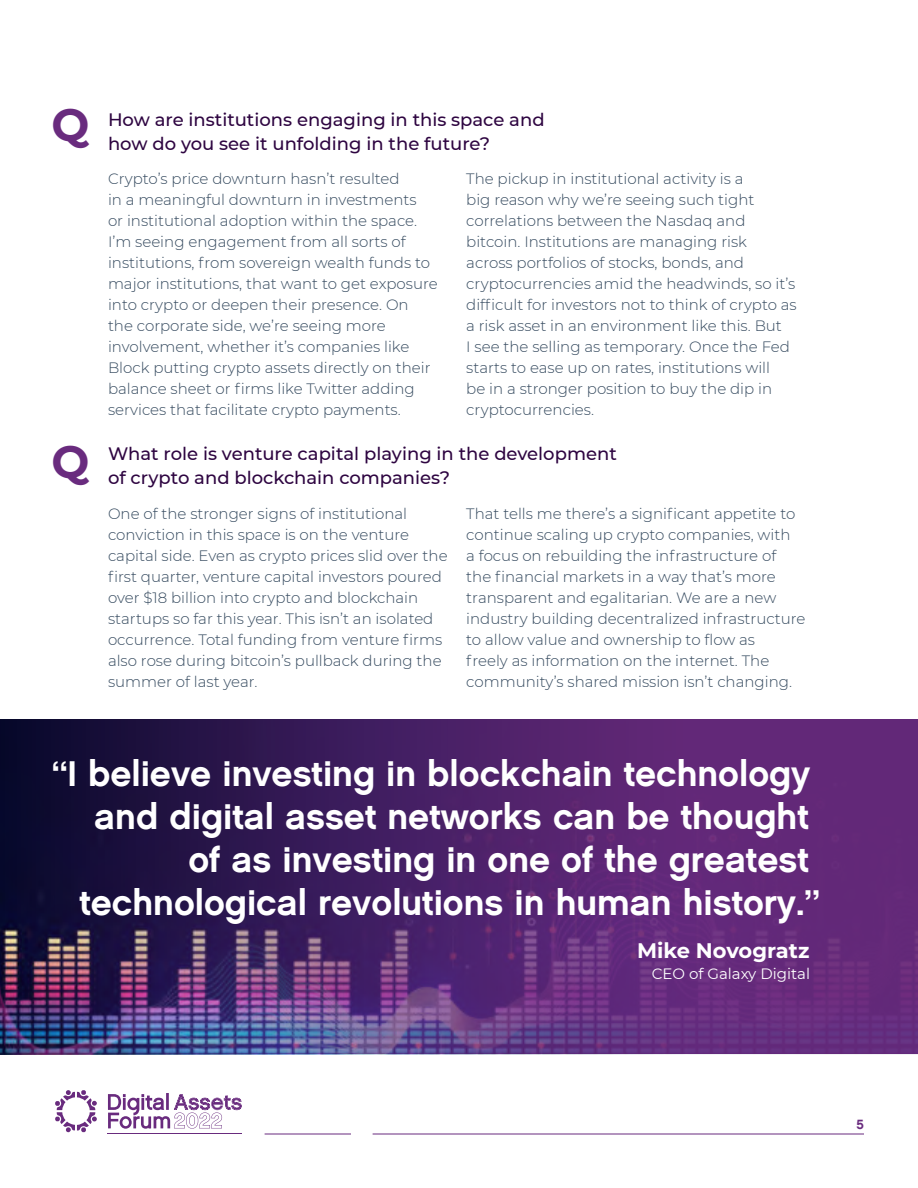
<style>
.page{position:relative;width:918px;height:1188px;background:#fff}
.page>*{position:absolute;margin:0;border:0;box-sizing:border-box;transform-origin:0 0}
.t1{font:700 45px "Montserrat";color:#692b7e}
.t2{font:36px "Chalet New York Nineteen Sixty";color:#fff}
.t3{font:700 21px "Montserrat";color:#fff}
.t4{font:500 18px/24px "Montserrat";color:#2e0541}
.t5{font:300 15px/21px "Montserrat";color:#34495e}
.t6{font:15px "Montserrat";color:#fff}
.t7{font:13.5px "Chalet New York Nineteen Sixty";color:#692b7e}
</style>
<div class="page">
<hr style="left:108px;top:1134px;width:134px;height:1px;background:#692b7e">
<svg style="left:55px;top:1090px;width:42px;height:43px"></svg>
<svg style="left:108px;top:1093px;width:134px;height:36px"></svg>
<hr style="left:373px;top:1134px;width:491px;height:1px;background:#692b7e">
<hr style="left:265px;top:1134px;width:86px;height:1px;background:#692b7e">
<img style="left:0;top:719px;width:918px;height:335px">
<h1 class="t1" style="left:51px;top:92px;width:39px">Q</h1>
<h1 class="t1" style="left:51px;top:430px;width:39px">Q</h1>
<p class="t4" style="left:108px;top:107px;width:438px">How are institutions engaging in this space and how do you see it unfolding in the future?</p>
<p class="t5" style="left:108px;top:168px;width:331px">Crypto’s price downturn hasn’t resulted<br>in a meaningful downturn in investments<br>or institutional adoption within the space.<br>I’m seeing engagement from all sorts of institutions, from sovereign wealth funds to major institutions, that want to get exposure into crypto or deepen their presence. On<br>the corporate side, we’re seeing more involvement, whether it’s companies like Block putting crypto assets directly on their balance sheet or firms like Twitter adding services that facilitate crypto payments.</p>
<p class="t5" style="left:466px;top:168px;width:332px">The pickup in institutional activity is a<br>big reason why we’re seeing such tight correlations between the Nasdaq and bitcoin. Institutions are managing risk across portfolios of stocks, bonds, and cryptocurrencies amid the headwinds, so it’s difficult for investors not to think of crypto as a risk asset in an environment like this. But<br>I see the selling as temporary. Once the Fed starts to ease up on rates, institutions will<br>be in a stronger position to buy the dip in cryptocurrencies.</p>
<p class="t4" style="left:108px;top:441px;width:510px">What role is venture capital playing in the development of crypto and blockchain companies?</p>
<p class="t5" style="left:108px;top:503px;width:341px">One of the stronger signs of institutional conviction in this space is on the venture capital side. Even as crypto prices slid over the first quarter, venture capital investors poured over $18 billion into crypto and blockchain startups so far this year. This isn’t an isolated occurrence. Total funding from venture firms also rose during bitcoin’s pullback during the summer of last year.</p>
<p class="t5" style="left:466px;top:503px;width:341px">That tells me there’s a significant appetite to continue scaling up crypto companies, with<br>a focus on rebuilding the infrastructure of<br>the financial markets in a way that’s more transparent and egalitarian. We are a new industry building decentralized infrastructure to allow value and ownership to flow as<br>freely as information on the internet. The community’s shared mission isn’t changing.</p>
<h2 class="t2" style="left:52px;top:751px;width:760px">“I believe investing in blockchain technology</h2>
<h2 class="t2" style="left:94px;top:795px;width:716px">and digital asset networks can be thought</h2>
<h2 class="t2" style="left:188px;top:838px;width:622px">of as investing in one of the greatest</h2>
<h2 class="t2" style="left:79px;top:881px;width:742px">technological revolutions in human history.”</h2>
<h3 class="t3" style="left:637px;top:935px;width:174px">Mike Novogratz</h3>
<p class="t6" style="left:652px;top:963px;width:160px">CEO of Galaxy Digital</p>
<p class="t7" style="left:857px;top:1116px;width:9px">5</p>
</div>
